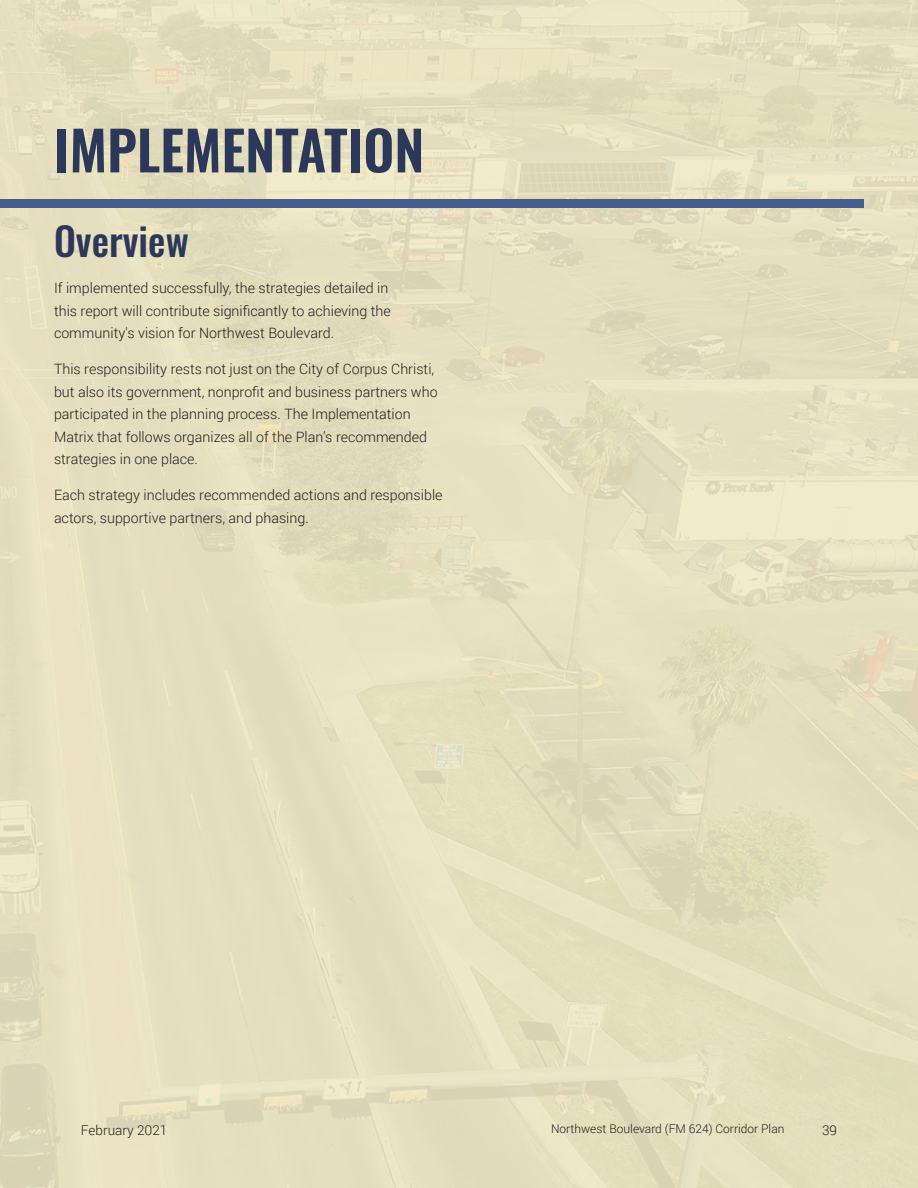
<style>
.page{position:relative;width:918px;height:1188px;background:#e6dfbf}
.page>*{position:absolute;margin:0;border:0;box-sizing:border-box;transform-origin:0 0}
.Paragraph_Style_1{font:600 54px "Oswald";color:#2c3859}
.Heading_1{font:500 39px "Oswald";color:#2c3859}
.Body{font:300 14.25px/22.5px "Roboto";color:#231f20}
.t1{font:300 13.5px "Roboto";color:#231f20}
.t2{font:300 12px "Roboto";color:#231f20}
</style>
<div class="page">
<div style="left:0;top:200px;width:864px;height:8px;background:#445e8e"></div>
<p class="Paragraph_Style_1" style="left:54px;top:122px;width:372px">IMPLEMENTATION</p>
<p class="Heading_1" style="left:54px;top:221px;width:136px">Overview</p>
<p class="Body" style="left:54px;top:276px;width:338px">If implemented successfully, the strategies detailed in this report will contribute significantly to achieving the community's vision for Northwest Boulevard.</p>
<p class="Body" style="left:54px;top:357px;width:385px">This responsibility rests not just on the City of Corpus Christi, but also its government, nonprofit and business partners who participated in the planning process. The Implementation Matrix that follows organizes all of the Plan’s recommended strategies in one place.</p>
<p class="Body" style="left:54px;top:483px;width:390px">Each strategy includes recommended actions and responsible actors, supportive partners, and phasing.</p>
<p class="t1" style="left:81px;top:1121px;width:88px">February 2021</p>
<p class="t2" style="left:551px;top:1121px;width:235px">Northwest Boulevard (FM 624) Corridor Plan</p>
<p class="t1" style="left:822px;top:1121px;width:16px">39</p>
</div>
